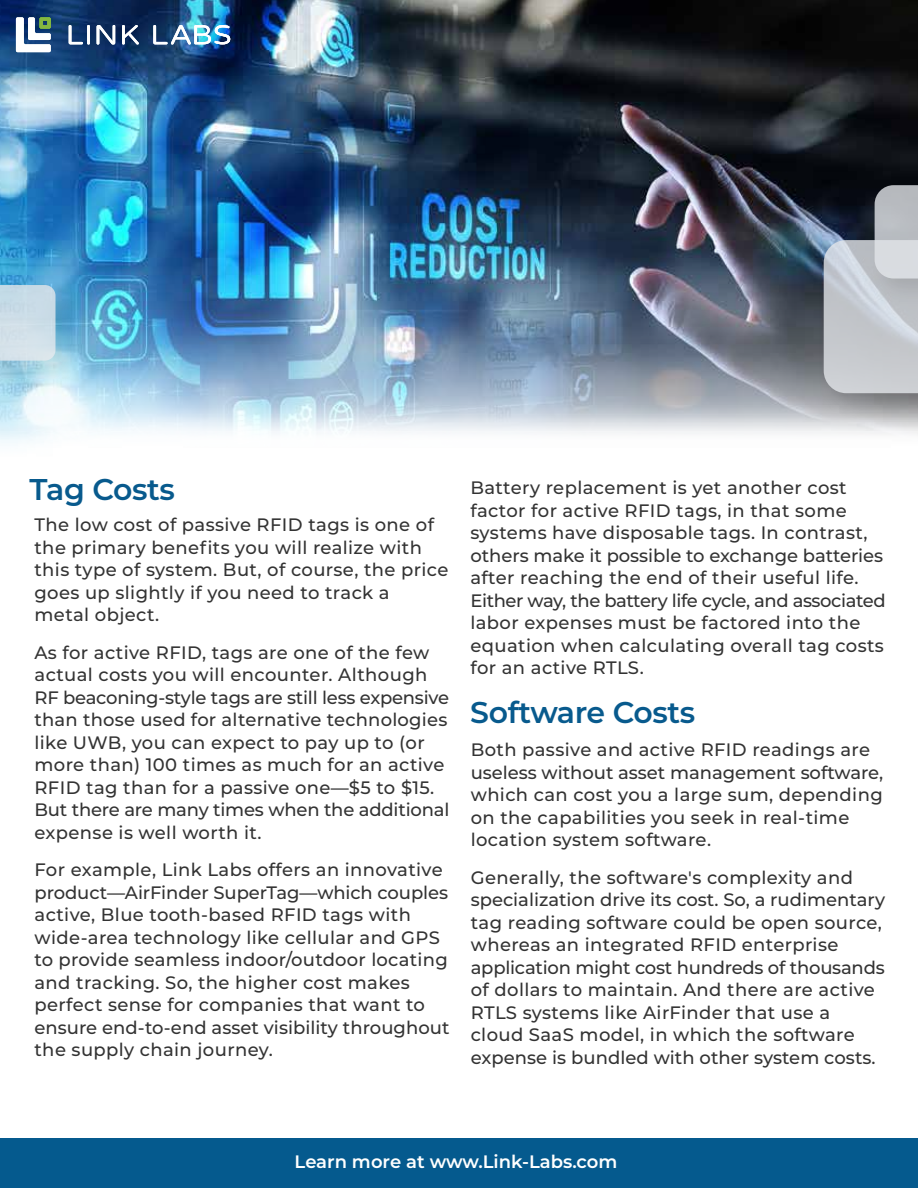
<style>
.page{position:relative;width:918px;height:1188px;background:#fff}
.page>*{position:absolute;margin:0;border:0;box-sizing:border-box;transform-origin:0 0}
.t1{font:600 30px "Montserrat";letter-spacing:-.015em;color:#085a8d}
.t2{font:500 18px/22.5px "Montserrat";letter-spacing:.02em;color:#333}
.t3{font:600 18px "Montserrat";color:#fff}
</style>
<div class="page">
<img style="left:0;top:0;width:918px;height:443px">
<div style="left:0;top:1138px;width:918px;height:50px;background:#055a8e"></div>
<img style="left:812px;top:228px;width:106px;height:200px">
<img style="left:862px;top:172px;width:56px;height:13px">
<svg style="left:824px;top:185px;width:94px;height:208px;background:#aaafb6"></svg>
<img style="left:0;top:273px;width:88px;height:121px">
<svg style="left:0;top:285px;width:56px;height:76px;background:#cbdde7"></svg>
<img style="left:0;top:0;width:322px;height:134px">
<svg style="left:69px;top:25px;width:21px;height:20px"></svg>
<svg style="left:97px;top:25px;width:18px;height:20px"></svg>
<svg style="left:122px;top:25px;width:17px;height:20px"></svg>
<svg style="left:16px;top:17px;width:35px;height:35px"></svg>
<svg style="left:153px;top:25px;width:77px;height:20px"></svg>
<h1 class="t1" style="left:29px;top:468px;width:147px">Tag Costs</h1>
<p class="t2" style="left:470px;top:476px;width:417px">Battery replacement is yet another cost factor for active RFID tags, in that some systems have disposable tags. In contrast, others make it possible to exchange batteries after reaching the end of their useful life.<br>Either way, the battery life cycle, and associated labor expenses must be factored into the equation when calculating overall tag costs for an active RTLS.</p>
<h1 class="t1" style="left:470px;top:691px;width:226px">Software Costs</h1>
<p class="t2" style="left:471px;top:738px;width:414px">Both passive and active RFID readings are useless without asset management software, which can cost you a large sum, depending on the capabilities you seek in real-time location system software.</p>
<p class="t2" style="left:471px;top:865px;width:416px">Generally, the software's complexity and specialization drive its cost. So, a rudimentary tag reading software could be open source, whereas an integrated RFID enterprise application might cost hundreds of thousands of dollars to maintain. And there are active RTLS systems like AirFinder that use a cloud SaaS model, in which the software expense is bundled with other system costs.</p>
<p class="t2" style="left:34px;top:513px;width:415px">The low cost of passive RFID tags is one of the primary benefits you will realize with this type of system. But, of course, the price goes up slightly if you need to track a metal object.</p>
<p class="t2" style="left:34px;top:641px;width:416px">As for active RFID, tags are one of the few actual costs you will encounter. Although RF beaconing-style tags are still less expensive than those used for alternative technologies like UWB, you can expect to pay up to (or more than) 100 times as much for an active RFID tag than for a passive one—$5 to $15.<br>But there are many times when the additional expense is well worth it.</p>
<p class="t2" style="left:34px;top:858px;width:417px">For example, Link Labs offers an innovative product—AirFinder SuperTag—which couples active, Blue tooth-based RFID tags with wide-area technology like cellular and GPS to provide seamless indoor/outdoor locating and tracking. So, the higher cost makes perfect sense for companies that want to ensure end-to-end asset visibility throughout the supply chain journey.</p>
<p class="t3" style="left:295px;top:1149px;width:324px">Learn more at www.Link-Labs.com</p>
</div>
